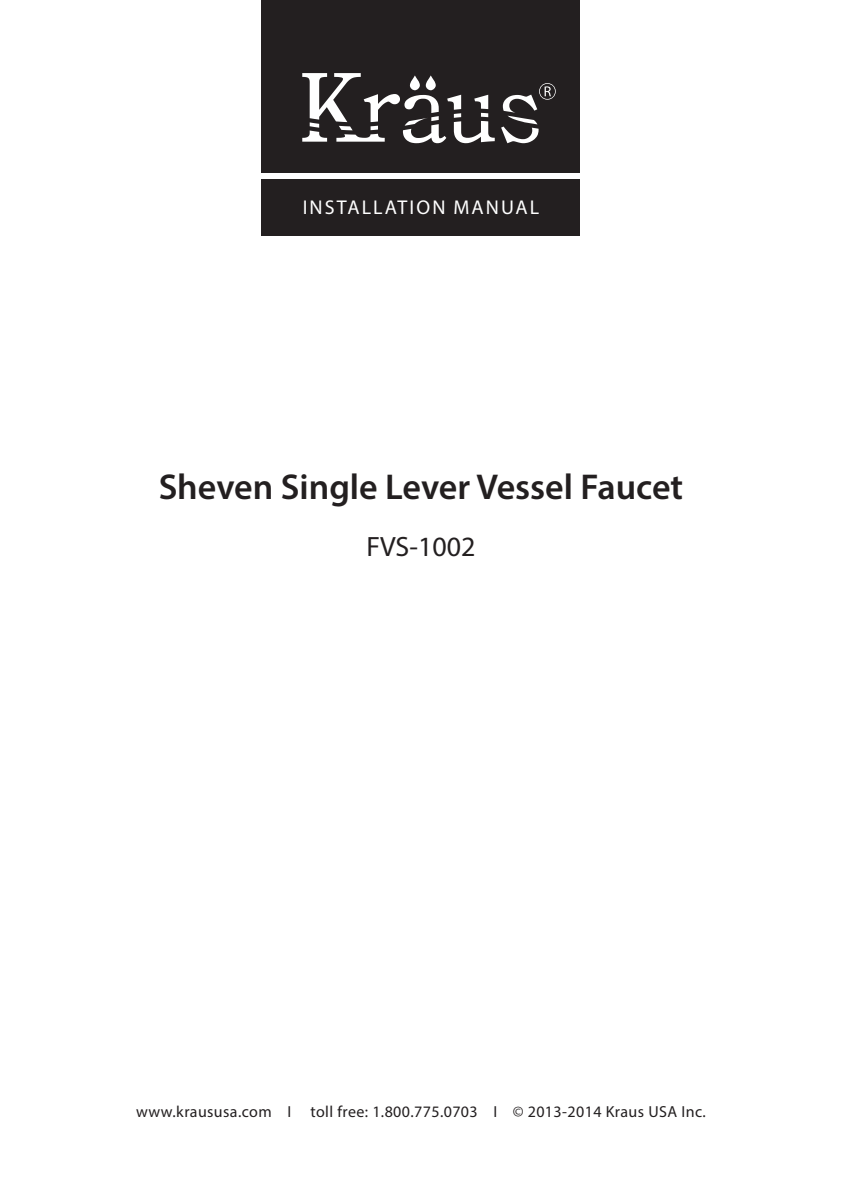
<style>
.page{position:relative;width:842px;height:1191px;background:#fff}
.page>*{position:absolute;margin:0;border:0;box-sizing:border-box;transform-origin:0 0}
.t1{font:600 36px "Myriad Pro";color:#231f20}
.t2{font:28px "Myriad Pro";color:#231f20}
.t3{font:20px "Myriad Pro";letter-spacing:.105em;color:#fff}
.t4{font:16px "Myriad Pro";letter-spacing:.025em;color:#231f20}
</style>
<div class="page">
<div style="left:262px;top:179px;width:318px;height:56px;background:#231f20"></div>
<div style="left:262px;top:0;width:318px;height:172px;background:#231f20"></div>
<svg style="left:302px;top:73px;width:254px;height:70px"></svg>
<p class="t3" style="left:303px;top:195px;width:238px">INSTALLATION MANUAL</p>
<h1 class="t1" style="left:159px;top:463px;width:526px">Sheven Single Lever Vessel Faucet</h1>
<h2 class="t2" style="left:366px;top:530px;width:111px">FVS-1002</h2>
<p class="t4" style="left:136px;top:1102px;width:571px">www.kraususa.com I toll free: 1.800.775.0703 I © 2013-2014 Kraus USA Inc.</p>
</div>
